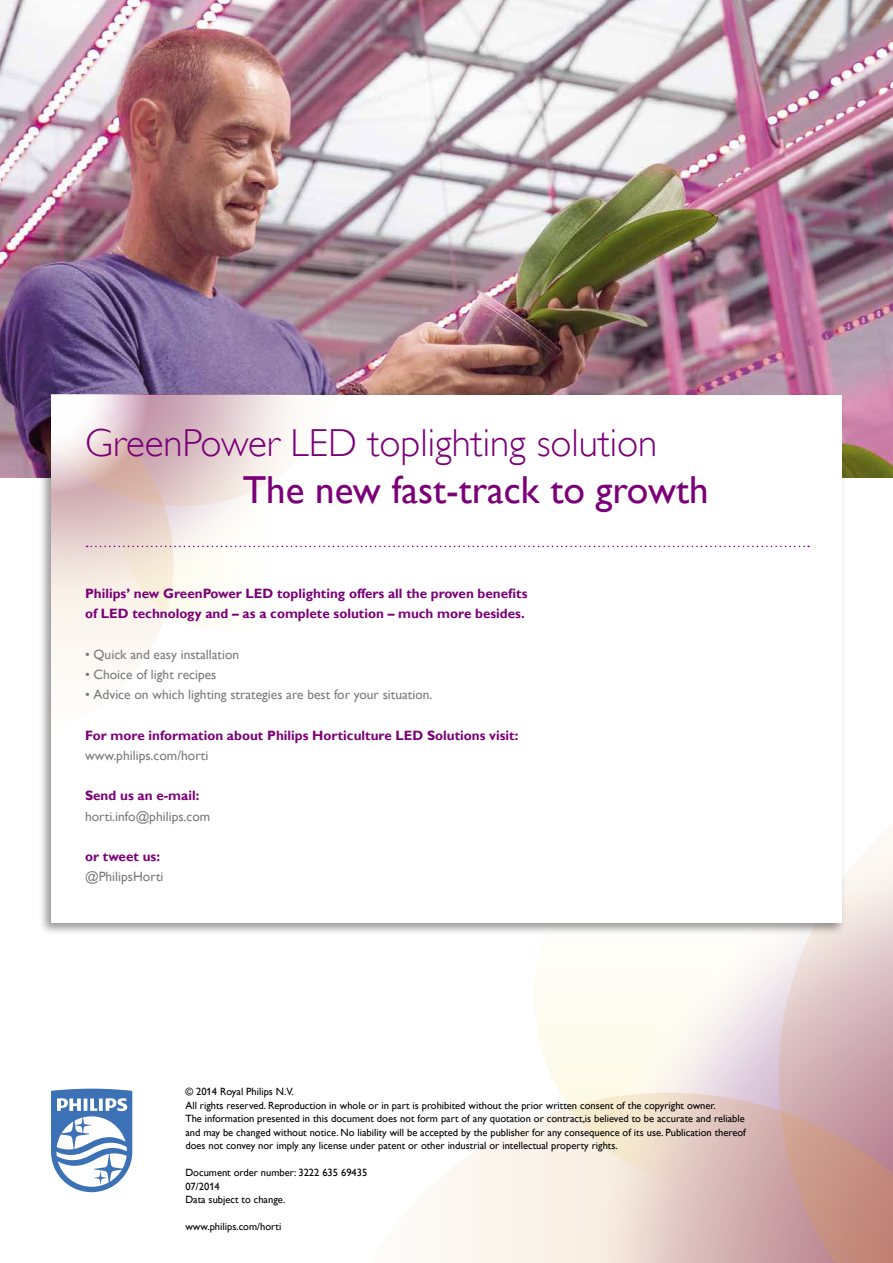
<style>
.page{position:relative;width:893px;height:1263px;background:#fff}
.page>*{position:absolute;margin:0;border:0;box-sizing:border-box;transform-origin:0 0}
.t1{font:39px "Gill Sans Alt One WGL Light";color:#7b0078}
.t2{font:39px "Gill Sans Alt One WGL";color:#7b0078}
.t3{font:700 13.5px/20.2px "Gill Sans Alt One WGL";color:#7b0078}
.t4{font:13.5px "Gill Sans Alt One WGL";color:#7c7c7c}
.t5{font:10.5px/13.5px "Gill Sans Alt One WGL";color:#000}
</style>
<div class="page">
<img style="left:0;top:0;width:893px;height:478px">
<svg style="left:534px;top:979px;width:42px;height:114px;fill:#fdfcf0"></svg>
<svg style="left:576px;top:954px;width:203px;height:139px"></svg>
<svg style="left:419px;top:1093px;width:360px;height:170px"></svg>
<svg style="left:779px;top:835px;width:114px;height:428px;background:#d4b1b1"></svg>
<div style="left:39px;top:391px;width:807px;height:544px;background:#000;opacity:.4"></div>
<div style="left:51px;top:395px;width:791px;height:528px;background:#fff"></div>
<svg style="left:51px;top:395px;width:758px;height:270px"></svg>
<svg style="left:51px;top:1089px;width:81px;height:103px"></svg>
<h1 class="t1" style="left:85px;top:417px;width:574px">GreenPower LED toplighting solution</h1>
<h1 class="t2" style="left:243px;top:463px;width:467px">The new fast-track to growth</h1>
<p class="t3" style="left:85px;top:583px;width:444px">Philips’ new GreenPower LED toplighting offers all the proven benefits of LED technology and – as a complete solution – much more besides.</p>
<p class="t4" style="left:85px;top:645px;width:156px">• Quick and easy installation</p>
<p class="t4" style="left:85px;top:665px;width:133px">• Choice of light recipes</p>
<p class="t4" style="left:85px;top:685px;width:349px">• Advice on which lighting strategies are best for your situation.</p>
<p class="t3" style="left:85px;top:725px;width:435px">For more information about Philips Horticulture LED Solutions visit:</p>
<p class="t4" style="left:85px;top:746px;width:125px">www.philips.com/horti</p>
<p class="t3" style="left:85px;top:785px;width:116px">Send us an e-mail:</p>
<p class="t4" style="left:85px;top:807px;width:127px">horti.info@philips.com</p>
<p class="t3" style="left:85px;top:846px;width:77px">or tweet us:</p>
<p class="t4" style="left:85px;top:867px;width:80px">@PhilipsHorti</p>
<p class="t5" style="left:185px;top:1085px;width:562px">© 2014 Royal Philips N.V.<br>All rights reserved. Reproduction in whole or in part is prohibited without the prior written consent of the copyright owner.<br>The information presented in this document does not form part of any quotation or contract,is believed to be accurate and reliable and may be changed without notice. No liability will be accepted by the publisher for any consequence of its use. Publication thereof does not convey nor imply any license under patent or other industrial or intellectual property rights.</p>
<p class="t5" style="left:185px;top:1166px;width:183px">Document order number: 3222 635 69435<br>07/2014<br>Data subject to change.</p>
<p class="t5" style="left:185px;top:1220px;width:97px">www.philips.com/horti</p>
</div>
